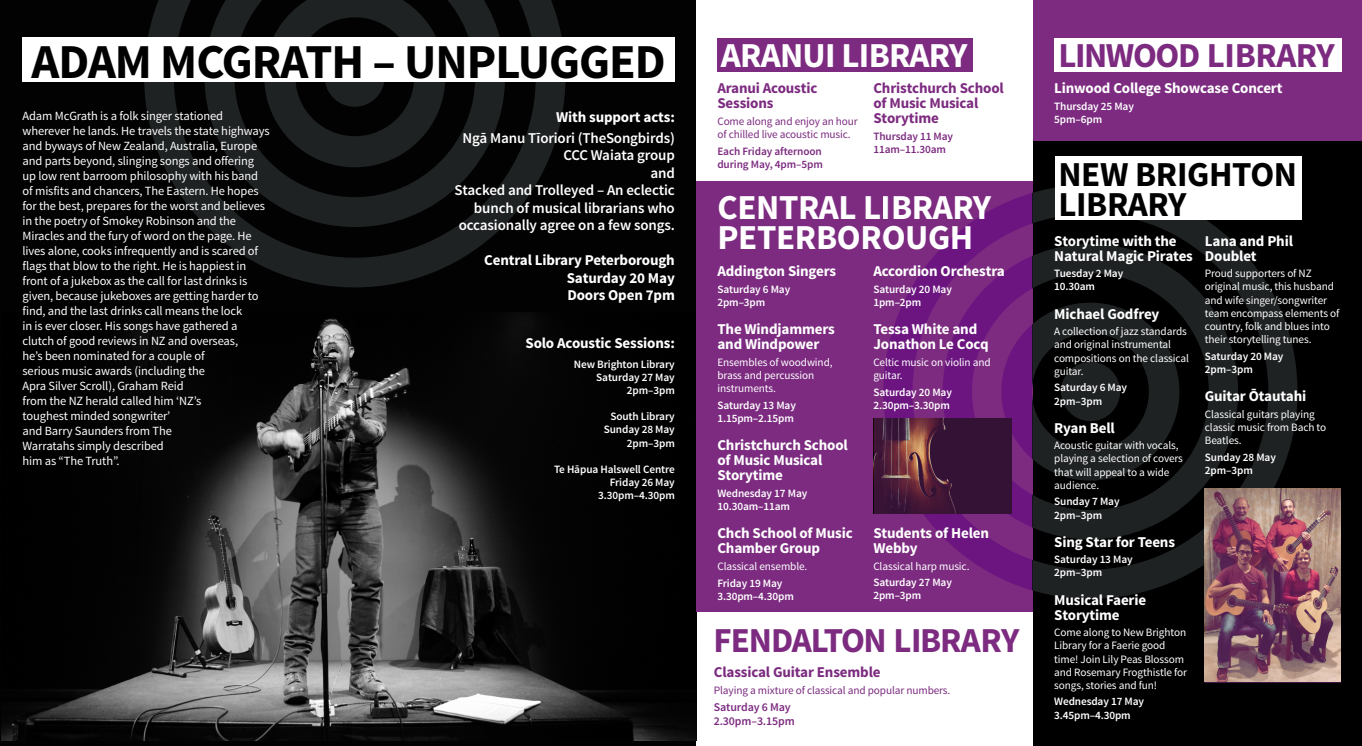
<style>
.page{position:relative;width:1362px;height:746px;background:#fff}
.page>*{position:absolute;margin:0;border:0;box-sizing:border-box;transform-origin:0 0}
.L_-_Heading{font:700 48.75px "Source Sans Pro";letter-spacing:-.02em;color:#000001}
.L_-_Heading-2{font:700 35px/30px "Source Sans Pro";letter-spacing:-.01em;color:#fff}
.L_-_Heading-3{font:700 35px "Source Sans Pro";letter-spacing:-.03em;color:#7c2b80}
.L_-_Heading-4{font:700 35px/30px "Source Sans Pro";letter-spacing:-.01em;color:#000001}
.L_-_Sub-heading{font:700 15px/15px "Source Sans Pro";letter-spacing:-.01em;color:#fff}
.L_-_Sub-heading-2{font:600 15px/17.5px "Source Sans Pro";letter-spacing:-.01em;color:#fff;text-align:right}
.L_-_Sub-heading-3{font:700 15px/15px "Source Sans Pro";letter-spacing:-.01em;color:#7c2b80}
.L_-_Body{font:12.5px/15px "Source Sans Pro";letter-spacing:-.01em;color:#fff}
.L_-_Sub-heading-4{font:600 11.88px/13.8px "Source Sans Pro";letter-spacing:-.01em;color:#7c2b80}
.L_-_Body-2{font:11.25px/13.1px "Source Sans Pro";letter-spacing:-.01em;color:#fff}
.L_-_Body_bold{font:600 11.25px/13.1px "Source Sans Pro";letter-spacing:-.01em;color:#fff}
.L_-_Body-3{font:11.25px/13.1px "Source Sans Pro";letter-spacing:-.01em;color:#7c2b80}
.L_-_Body_bold-2{font:600 11.25px/13.1px "Source Sans Pro";letter-spacing:-.01em;color:#7c2b80}
</style>
<div class="page">
<div style="left:0;top:0;width:696px;height:746px;background:#020202"></div>
<img style="left:1px;top:315px;width:695px;height:425px">
<svg style="left:144px;top:0;width:421px;height:287px"></svg>
<div style="left:696px;top:181px;width:336px;height:431px;background:#7c2b80"></div>
<div style="left:23px;top:38px;width:652px;height:44px;background:#fff"></div>
<div style="left:717px;top:38px;width:255px;height:33px;background:#7c2b80"></div>
<div style="left:1032px;top:141px;width:329px;height:605px;background:#000001"></div>
<div style="left:1032px;top:0;width:329px;height:141px;background:#7c2b80"></div>
<svg style="left:1032px;top:184px;width:265px;height:414px"></svg>
<svg style="left:1032px;top:244px;width:147px;height:295px"></svg>
<svg style="left:883px;top:193px;width:149px;height:397px"></svg>
<div style="left:1054px;top:38px;width:287px;height:33px;background:#fff"></div>
<div style="left:1054px;top:156px;width:247px;height:64px;background:#fff"></div>
<img style="left:1204px;top:489px;width:136px;height:193px">
<svg style="left:873px;top:419px;width:138px;height:95px;background:#471f39"></svg>
<svg style="left:264px;top:0;width:181px;height:167px"></svg>
<p class="L_-_Heading" style="left:32px;top:30px;width:635px">ADAM MCGRATH – UNPLUGGED</p>
<p class="L_-_Body" style="left:23px;top:108px;width:249px">Adam McGrath is a folk singer stationed wherever he lands. He travels the state highways and byways of New Zealand, Australia, Europe and parts beyond, slinging songs and offering up low rent barroom philosophy with his band of misfits and chancers, The Eastern. He hopes for the best, prepares for the worst and believes in the poetry of Smokey Robinson and the Miracles and the fury of word on the page. He lives alone, cooks infrequently and is scared of flags that blow to the right. He is happiest in front of a jukebox as the call for last drinks is given, because jukeboxes are getting harder to find, and the last drinks call means the lock<br>in is ever closer. His songs have gathered a clutch of good reviews in NZ and overseas,<br>he’s been nominated for a couple of<br>serious music awards (including the<br>Apra Silver Scroll), Graham Reid<br>from the NZ herald called him ‘NZ’s<br>toughest minded songwriter’<br>and Barry Saunders from The<br>Warratahs simply described<br>him as “The Truth”.</p>
<p class="L_-_Sub-heading" style="left:556px;top:110px;width:120px">With support acts:</p>
<p class="L_-_Sub-heading-2" style="left:462px;top:129px;width:214px">Ngā Manu Tīoriori (TheSongbirds)<br>CCC Waiata group</p>
<p class="L_-_Sub-heading-2" style="left:650px;top:164px;width:26px">and</p>
<p class="L_-_Sub-heading-2" style="left:454px;top:182px;width:222px">Stacked and Trolleyed – An eclectic bunch of musical librarians who occasionally agree on a few songs.</p>
<p class="L_-_Sub-heading" style="left:484px;top:253px;width:192px">Central Library Peterborough</p>
<p class="L_-_Sub-heading" style="left:566px;top:271px;width:110px">Saturday 20 May</p>
<p class="L_-_Sub-heading" style="left:567px;top:288px;width:109px">Doors Open 7pm</p>
<p class="L_-_Sub-heading" style="left:525px;top:336px;width:151px">Solo Acoustic Sessions:</p>
<p class="L_-_Body_bold" style="left:574px;top:358px;width:102px">New Brighton Library</p>
<p class="L_-_Body_bold" style="left:596px;top:371px;width:80px">Saturday 27 May</p>
<p class="L_-_Body_bold" style="left:627px;top:384px;width:49px">2pm–3pm</p>
<p class="L_-_Body_bold" style="left:610px;top:410px;width:66px">South Library</p>
<p class="L_-_Body_bold" style="left:603px;top:423px;width:73px">Sunday 28 May</p>
<p class="L_-_Body_bold" style="left:627px;top:436px;width:49px">2pm–3pm</p>
<p class="L_-_Body_bold" style="left:554px;top:463px;width:122px">Te Hāpua Halswell Centre</p>
<p class="L_-_Body_bold" style="left:609px;top:476px;width:67px">Friday 26 May</p>
<p class="L_-_Body_bold" style="left:598px;top:489px;width:78px">3.30pm–4.30pm</p>
<p class="L_-_Heading-2" style="left:721px;top:42px;width:248px">ARANUI LIBRARY</p>
<p class="L_-_Sub-heading-3" style="left:717px;top:81px;width:101px">Aranui Acoustic<br>Sessions</p>
<p class="L_-_Body-3" style="left:717px;top:115px;width:142px">Come along and enjoy an hour of chilled live acoustic music.</p>
<p class="L_-_Body_bold-2" style="left:717px;top:145px;width:107px">Each Friday afternoon during May, 4pm–5pm</p>
<p class="L_-_Sub-heading-3" style="left:873px;top:81px;width:132px">Christchurch School of Music Musical<br>Storytime</p>
<p class="L_-_Body_bold-2" style="left:873px;top:130px;width:81px">Thursday 11 May<br>11am–11.30am</p>
<p class="L_-_Heading-2" style="left:717px;top:194px;width:275px">CENTRAL LIBRARY<br>PETERBOROUGH</p>
<p class="L_-_Sub-heading" style="left:717px;top:264px;width:120px">Addington Singers</p>
<p class="L_-_Body_bold" style="left:717px;top:283px;width:74px">Saturday 6 May<br>2pm–3pm</p>
<p class="L_-_Sub-heading" style="left:717px;top:322px;width:119px">The Windjammers and Windpower</p>
<p class="L_-_Body-2" style="left:717px;top:356px;width:117px">Ensembles of woodwind, brass and percussion instruments.</p>
<p class="L_-_Body_bold" style="left:717px;top:399px;width:80px">Saturday 13 May<br>1.15pm–2.15pm</p>
<p class="L_-_Sub-heading" style="left:717px;top:438px;width:132px">Christchurch School of Music Musical<br>Storytime</p>
<p class="L_-_Body_bold" style="left:717px;top:487px;width:91px">Wednesday 17 May<br>10.30am–11am</p>
<p class="L_-_Sub-heading" style="left:717px;top:526px;width:137px">Chch School of Music<br>Chamber Group</p>
<p class="L_-_Body-2" style="left:717px;top:560px;width:91px">Classical ensemble.</p>
<p class="L_-_Body_bold" style="left:717px;top:576px;width:78px">Friday 19 May<br>3.30pm–4.30pm</p>
<p class="L_-_Sub-heading" style="left:873px;top:264px;width:133px">Accordion Orchestra</p>
<p class="L_-_Body_bold" style="left:873px;top:283px;width:80px">Saturday 20 May<br>1pm–2pm</p>
<p class="L_-_Sub-heading" style="left:873px;top:322px;width:117px">Tessa White and<br>Jonathon Le Cocq</p>
<p class="L_-_Body-2" style="left:873px;top:356px;width:119px">Celtic music on violin and guitar.</p>
<p class="L_-_Body_bold" style="left:873px;top:386px;width:80px">Saturday 20 May<br>2.30pm–3.30pm</p>
<p class="L_-_Sub-heading" style="left:873px;top:526px;width:117px">Students of Helen<br>Webby</p>
<p class="L_-_Body-2" style="left:873px;top:559px;width:98px">Classical harp music.</p>
<p class="L_-_Body_bold" style="left:873px;top:576px;width:80px">Saturday 27 May<br>2pm–3pm</p>
<p class="L_-_Heading-3" style="left:713px;top:617px;width:307px">FENDALTON LIBRARY</p>
<p class="L_-_Sub-heading-3" style="left:713px;top:665px;width:168px">Classical Guitar Ensemble</p>
<p class="L_-_Body-3" style="left:713px;top:684px;width:238px">Playing a mixture of classical and popular numbers.</p>
<p class="L_-_Sub-heading-4" style="left:713px;top:700px;width:82px">Saturday 6 May<br>2.30pm–3.15pm</p>
<p class="L_-_Heading-3" style="left:1058px;top:33px;width:278px">LINWOOD LIBRARY</p>
<p class="L_-_Sub-heading" style="left:1054px;top:81px;width:230px">Linwood College Showcase Concert</p>
<p class="L_-_Body_bold" style="left:1054px;top:100px;width:81px">Thursday 25 May<br>5pm–6pm</p>
<p class="L_-_Heading-4" style="left:1058px;top:161px;width:240px">NEW BRIGHTON<br>LIBRARY</p>
<p class="L_-_Sub-heading" style="left:1054px;top:234px;width:140px">Storytime with the<br>Natural Magic Pirates</p>
<p class="L_-_Body_bold" style="left:1054px;top:267px;width:71px">Tuesday 2 May<br>10.30am</p>
<p class="L_-_Sub-heading" style="left:1054px;top:307px;width:107px">Michael Godfrey</p>
<p class="L_-_Body-2" style="left:1054px;top:325px;width:136px">A collection of jazz standards and original instrumental compositions on the classical guitar.</p>
<p class="L_-_Body_bold" style="left:1054px;top:381px;width:74px">Saturday 6 May<br>2pm–3pm</p>
<p class="L_-_Sub-heading" style="left:1054px;top:421px;width:62px">Ryan Bell</p>
<p class="L_-_Body-2" style="left:1054px;top:439px;width:130px">Acoustic guitar with vocals, playing a selection of covers that will appeal to a wide audience.</p>
<p class="L_-_Body_bold" style="left:1054px;top:495px;width:67px">Sunday 7 May<br>2pm–3pm</p>
<p class="L_-_Sub-heading" style="left:1054px;top:534px;width:122px">Sing Star for Teens</p>
<p class="L_-_Body_bold" style="left:1054px;top:553px;width:80px">Saturday 13 May<br>2pm–3pm</p>
<p class="L_-_Sub-heading" style="left:1054px;top:592px;width:93px">Musical Faerie<br>Storytime</p>
<p class="L_-_Body-2" style="left:1054px;top:626px;width:134px">Come along to New Brighton<br>Library for a Faerie good time! Join Lily Peas Blossom and Rosemary Frogthistle for songs, stories and fun!</p>
<p class="L_-_Body_bold" style="left:1054px;top:695px;width:91px">Wednesday 17 May<br>3.45pm–4.30pm</p>
<p class="L_-_Sub-heading" style="left:1204px;top:234px;width:90px">Lana and Phil<br>Doublet</p>
<p class="L_-_Body-2" style="left:1204px;top:267px;width:136px">Proud supporters of NZ original music, this husband and wife singer/songwriter team encompass elements of country, folk and blues into their storytelling tunes.</p>
<p class="L_-_Body_bold" style="left:1204px;top:350px;width:80px">Saturday 20 May</p>
<p class="L_-_Body_bold" style="left:1204px;top:363px;width:49px">2pm–3pm</p>
<p class="L_-_Sub-heading" style="left:1204px;top:389px;width:103px">Guitar Ōtautahi</p>
<p class="L_-_Body-2" style="left:1204px;top:407px;width:123px">Classical guitars playing classic music from Bach to<br>Beatles.</p>
<p class="L_-_Body_bold" style="left:1204px;top:450px;width:73px">Sunday 28 May<br>2pm–3pm</p>
</div>
